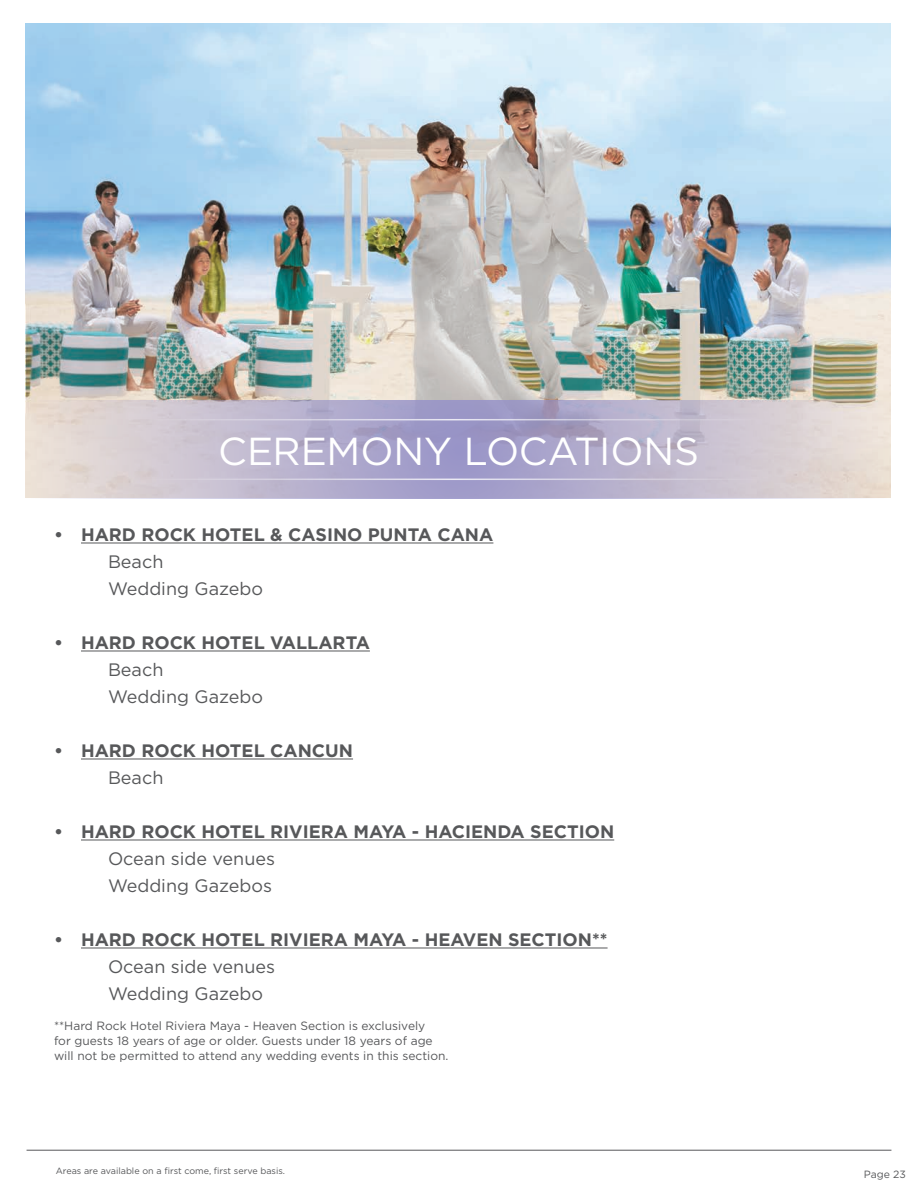
<style>
.page{position:relative;width:918px;height:1188px;background:#fff}
.page>*{position:absolute;margin:0;border:0;box-sizing:border-box;transform-origin:0 0}
.t1{font:39px "Gotham";color:#fff}
.t2{font:700 18px "Gotham";color:#57585a}
.t3{font:18px "Gotham";color:#57585a}
.t4{font:12px "Gotham";color:#57585a}
.t5{font:10.5px "Gotham";color:#57585a}
.t6{font:9px "Gotham";color:#57585a}
</style>
<div class="page">
<hr style="left:27px;top:1150px;width:864px;height:1px;background:#57585a">
<img style="left:25px;top:23px;width:866px;height:475px">
<hr style="left:81px;top:543px;width:412px;height:1px;background:#57585a">
<hr style="left:81px;top:651px;width:289px;height:1px;background:#57585a">
<hr style="left:81px;top:759px;width:272px;height:1px;background:#57585a">
<hr style="left:81px;top:840px;width:533px;height:1px;background:#57585a">
<hr style="left:81px;top:948px;width:527px;height:1px;background:#57585a">
<svg style="left:26px;top:400px;width:865px;height:99px;background:#c2bbce"></svg>
<hr style="left:139px;top:479px;width:628px;height:1px;background:#fff">
<hr style="left:139px;top:419px;width:628px;height:1px;background:#fff">
<p class="t1" style="left:218px;top:430px;width:482px">CEREMONY LOCATIONS</p>
<p class="t2" style="left:54px;top:524px;width:441px">• HARD ROCK HOTEL &amp; CASINO PUNTA CANA</p>
<p class="t3" style="left:108px;top:551px;width:57px">Beach</p>
<p class="t3" style="left:108px;top:578px;width:157px">Wedding Gazebo</p>
<p class="t2" style="left:54px;top:632px;width:317px">• HARD ROCK HOTEL VALLARTA</p>
<p class="t3" style="left:108px;top:659px;width:57px">Beach</p>
<p class="t3" style="left:108px;top:686px;width:157px">Wedding Gazebo</p>
<p class="t2" style="left:54px;top:740px;width:301px">• HARD ROCK HOTEL CANCUN</p>
<p class="t3" style="left:108px;top:767px;width:57px">Beach</p>
<p class="t2" style="left:54px;top:821px;width:562px">• HARD ROCK HOTEL RIVIERA MAYA - HACIENDA SECTION</p>
<p class="t3" style="left:108px;top:848px;width:169px">Ocean side venues</p>
<p class="t3" style="left:108px;top:875px;width:166px">Wedding Gazebos</p>
<p class="t2" style="left:54px;top:929px;width:555px">• HARD ROCK HOTEL RIVIERA MAYA - HEAVEN SECTION**</p>
<p class="t3" style="left:108px;top:956px;width:169px">Ocean side venues</p>
<p class="t3" style="left:108px;top:983px;width:157px">Wedding Gazebo</p>
<p class="t4" style="left:54px;top:1019px;width:373px">**Hard Rock Hotel Riviera Maya - Heaven Section is exclusively</p>
<p class="t4" style="left:54px;top:1034px;width:380px">for guests 18 years of age or older. Guests under 18 years of age</p>
<p class="t4" style="left:54px;top:1049px;width:396px">will not be permitted to attend any wedding events in this section.</p>
<p class="t6" style="left:56px;top:1165px;width:231px">Areas are available on a first come, first serve basis.</p>
<p class="t5" style="left:864px;top:1169px;width:44px">Page 23</p>
</div>
